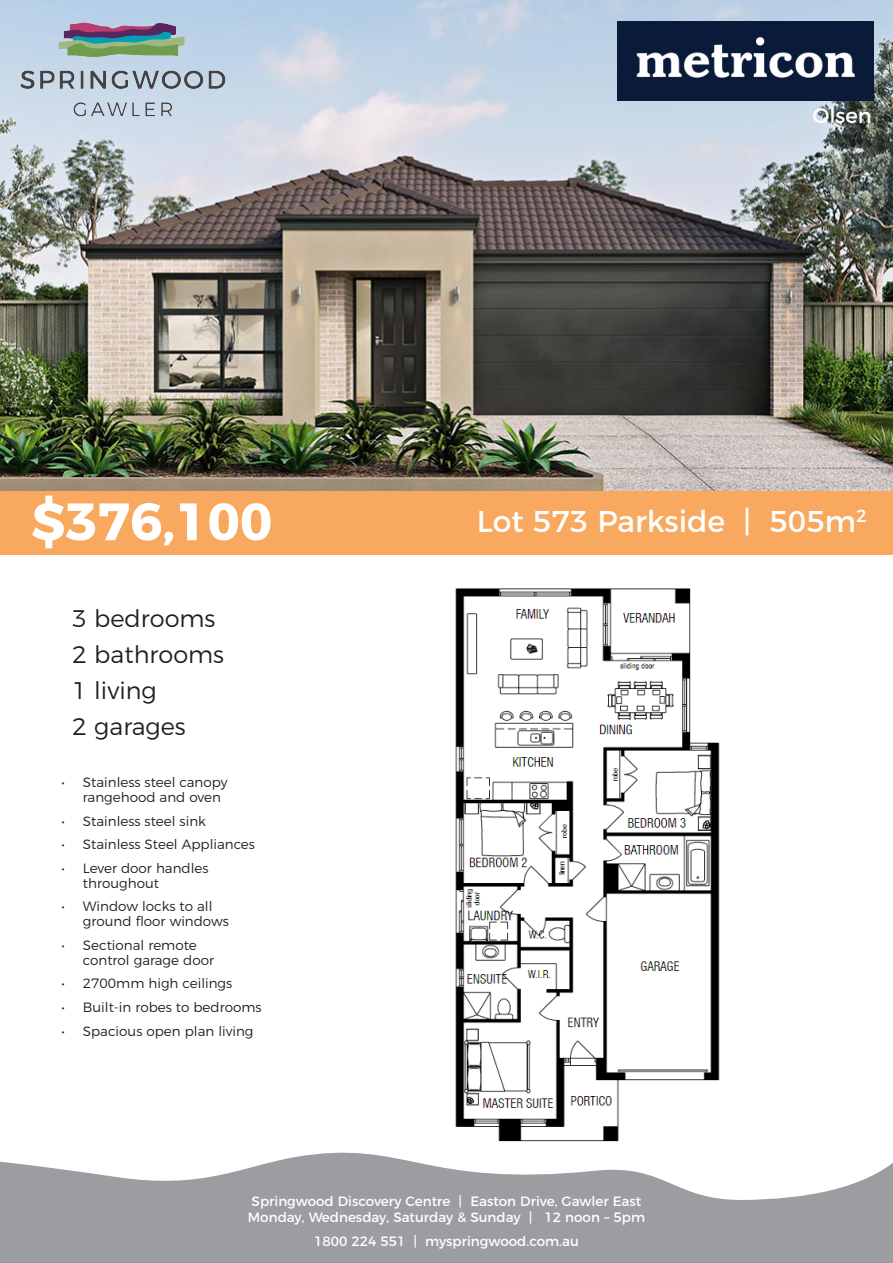
<style>
.page{position:relative;width:893px;height:1263px;background:#fff}
.page>*{position:absolute;margin:0;border:0;box-sizing:border-box;transform-origin:0 0}
.t1{font:700 52.5px "Montserrat";color:#fff}
.t2{font:30px "Montserrat";color:#fff}
.t3{font:300 24px "Montserrat";color:#231f20}
.t4{font:21px "Montserrat";color:#fff}
.t5{font:300 13.5px/15px "Montserrat";color:#231f20}
.t6{font:13.5px/16.2px "Montserrat";color:#fff}
</style>
<div class="page">
<svg style="left:0;top:1152px;width:893px;height:111px;fill:#9b9da0"></svg>
<div style="left:0;top:491px;width:893px;height:64px;background:#f9a85f"></div>
<img style="left:0;top:0;width:893px;height:491px">
<img style="left:436px;top:588px;width:304px;height:565px">
<img style="left:617px;top:21px;width:256px;height:80px">
<img style="left:0;top:0;width:303px;height:154px">
<p class="t1" style="left:31px;top:478px;width:243px">$376,100</p>
<p class="t3" style="left:72px;top:600px;width:145px">3 bedrooms</p>
<p class="t3" style="left:72px;top:636px;width:153px">2 bathrooms</p>
<p class="t3" style="left:72px;top:672px;width:86px">1 living</p>
<p class="t3" style="left:72px;top:708px;width:115px">2 garages</p>
<p class="t5" style="left:83px;top:774px;width:146px;text-indent:-21px">• Stainless steel canopy rangehood and oven</p>
<p class="t5" style="left:62px;top:812px;width:146px">• Stainless steel sink</p>
<p class="t5" style="left:62px;top:836px;width:195px">• Stainless Steel Appliances</p>
<p class="t5" style="left:83px;top:859px;width:127px;text-indent:-21px">• Lever door handles throughout</p>
<p class="t5" style="left:83px;top:898px;width:147px;text-indent:-21px">• Window locks to all ground floor windows</p>
<p class="t5" style="left:83px;top:936px;width:133px;text-indent:-21px">• Sectional remote control garage door</p>
<p class="t5" style="left:62px;top:975px;width:172px">• 2700mm high ceilings</p>
<p class="t5" style="left:62px;top:998px;width:201px">• Built-in robes to bedrooms</p>
<p class="t5" style="left:62px;top:1022px;width:193px">• Spacious open plan living</p>
<p class="t4" style="left:812px;top:98px;width:61px">Olsen</p>
<p class="t2" style="left:477px;top:497px;width:392px">Lot 573 Parkside | 505m<sup>2</sup></p>
<p class="t6" style="left:248px;top:1192px;width:399px">Springwood Discovery Centre | Easton Drive, Gawler East<br>Monday, Wednesday, Saturday &amp; Sunday | 12 noon – 5pm</p>
<p class="t6" style="left:314px;top:1232px;width:266px">1800 224 551 | myspringwood.com.au</p>
</div>
